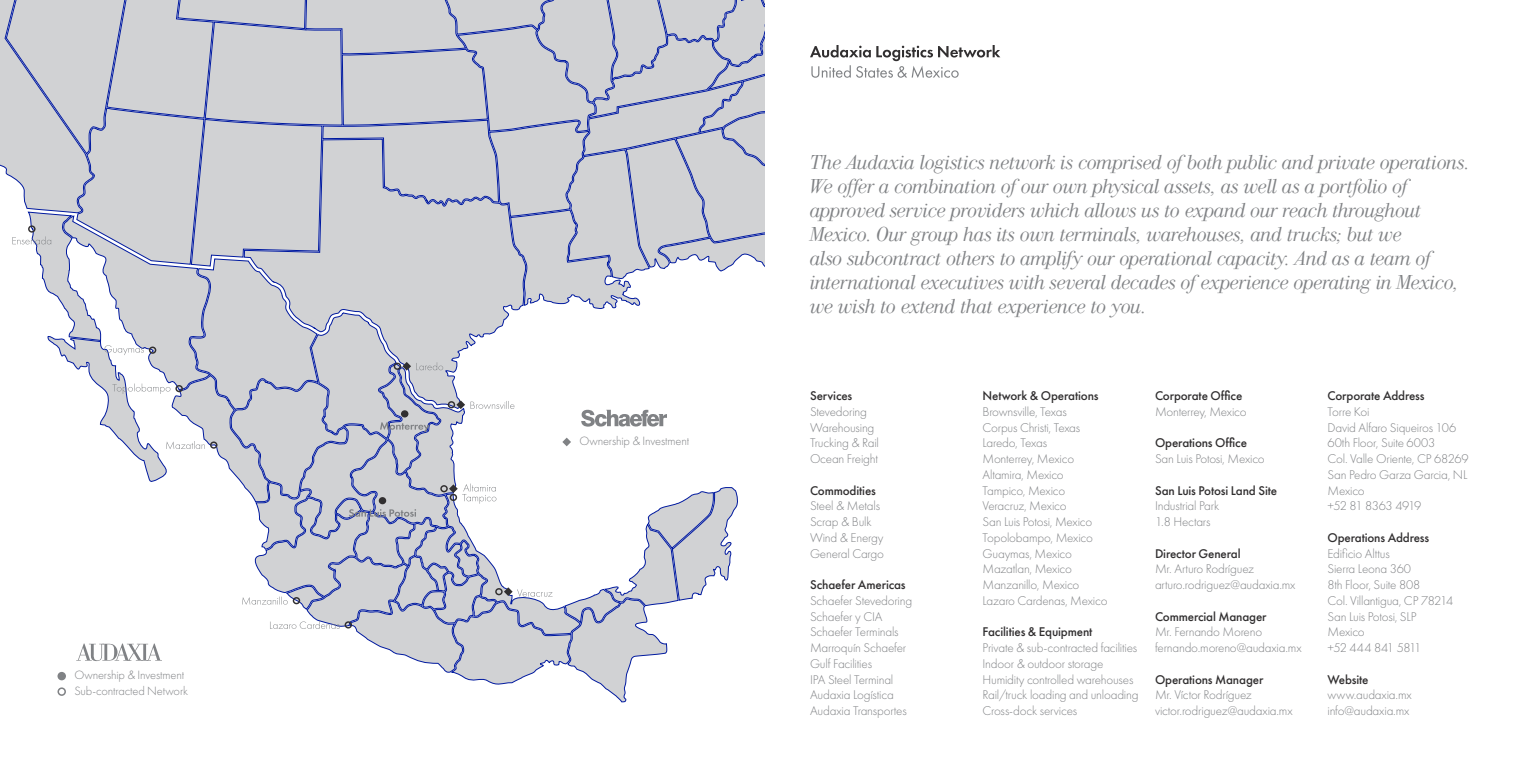
<style>
.page{position:relative;width:1530px;height:765px;background:#fff}
.page>*{position:absolute;margin:0;border:0;box-sizing:border-box;transform-origin:0 0}
.t1{font:italic 300 20px/24px "WTC Our Bodoni";letter-spacing:-.02em;color:#808285}
.t2{font:300 13.12px/15.8px "Futura PT";letter-spacing:-.015em;color:#808285}
.t3{font:500 13.12px "Futura PT";letter-spacing:-.01em;color:#312f30}
.t4{font:300 12.5px/15.5px "Futura PT";letter-spacing:-.01em;color:#808285}
</style>
<div class="page">
<svg style="left:810px;top:45px;width:190px;height:33px"></svg>
<svg style="left:0;top:0;width:765px;height:702px"></svg>
<div style="left:495px;top:588px;width:8px;height:7px;border:1px solid #312f30;border-radius:50%"></div>
<div style="left:440px;top:485px;width:8px;height:7px;border:1px solid #312f30;border-radius:50%"></div>
<div style="left:448px;top:401px;width:7px;height:7px;border:1px solid #312f30;border-radius:50%"></div>
<div style="left:394px;top:363px;width:7px;height:7px;border:1px solid #312f30;border-radius:50%"></div>
<p class="t4" style="left:74px;top:668px;width:115px">Ownership &amp; Investment<br>Sub-contracted Network</p>
<p class="t4" style="left:579px;top:433px;width:111px">Ownership &amp; Investment</p>
<p class="t1" style="left:810px;top:151px;width:661px">The Audaxia logistics network is comprised of both public and private operations.<br>We offer a combination of our own physical assets, as well as a portfolio of approved service providers which allows us to expand our reach throughout Mexico. Our group has its own terminals, warehouses, and trucks; but we<br>also subcontract others to amplify our operational capacity. And as a team of international executives with several decades of experience operating in Mexico, we wish to extend that experience to you.</p>
<p class="t3" style="left:810px;top:388px;width:44px">Services</p>
<p class="t2" style="left:810px;top:404px;width:71px">Stevedoring<br>Warehousing<br>Trucking &amp; Rail<br>Ocean Freight</p>
<p class="t3" style="left:810px;top:482px;width:67px">Commodities</p>
<p class="t2" style="left:810px;top:498px;width:76px">Steel &amp; Metals<br>Scrap &amp; Bulk<br>Wind &amp; Energy<br>General Cargo</p>
<p class="t3" style="left:810px;top:577px;width:97px">Schaefer Americas</p>
<p class="t2" style="left:810px;top:593px;width:104px">Schaefer Stevedoring<br>Schaefer y CIA<br>Schaefer Terminals<br>Marroquín Schaefer<br>Gulf Facilities<br>IPA Steel Terminal<br>Audaxia Logística<br>Audaxia Transportes</p>
<p class="t3" style="left:982px;top:388px;width:118px">Network &amp; Operations</p>
<p class="t2" style="left:982px;top:404px;width:127px">Brownsville, Texas<br>Corpus Christi, Texas<br>Laredo, Texas<br>Monterrey, Mexico<br>Altamira, Mexico<br>Tampico, Mexico<br>Veracruz, Mexico<br>San Luis Potosi, Mexico<br>Topolobampo, Mexico<br>Guaymas, Mexico<br>Mazatlan, Mexico<br>Manzanillo, Mexico<br>Lazaro Cardenas, Mexico</p>
<p class="t3" style="left:982px;top:624px;width:111px">Facilities &amp; Equipment</p>
<p class="t2" style="left:982px;top:640px;width:158px">Private &amp; sub-contracted facilities<br>Indoor &amp; outdoor storage<br>Humidity controlled warehouses<br>Rail/truck loading and unloading<br>Cross-dock services</p>
<p class="t3" style="left:1155px;top:388px;width:89px">Corporate Office</p>
<p class="t2" style="left:1155px;top:404px;width:93px">Monterrey, Mexico</p>
<p class="t3" style="left:1155px;top:435px;width:94px">Operations Office</p>
<p class="t2" style="left:1155px;top:451px;width:111px">San Luis Potosi, Mexico</p>
<p class="t3" style="left:1155px;top:482px;width:124px">San Luis Potosi Land Site</p>
<p class="t2" style="left:1155px;top:498px;width:66px">Industrial Park<br>1.8 Hectars</p>
<p class="t3" style="left:1155px;top:545px;width:87px">Director General</p>
<p class="t2" style="left:1155px;top:561px;width:142px">Mr. Arturo Rodríguez arturo.rodriguez@audaxia.mx</p>
<p class="t3" style="left:1155px;top:608px;width:113px">Commercial Manager</p>
<p class="t2" style="left:1155px;top:624px;width:148px">Mr. Fernando Moreno fernando.moreno@audaxia.mx</p>
<p class="t3" style="left:1155px;top:671px;width:110px">Operations Manager</p>
<p class="t2" style="left:1155px;top:687px;width:139px">Mr. Víctor Rodríguez victor.rodriguez@audaxia.mx</p>
<p class="t3" style="left:1328px;top:388px;width:99px">Corporate Address</p>
<p class="t2" style="left:1328px;top:404px;width:143px">Torre Koi<br>David Alfaro Siqueiros 106<br>60th Floor, Suite 6003<br>Col. Valle Oriente, CP 68269<br>San Pedro Garza Garcia, NL<br>Mexico<br>+52 81 8363 4919</p>
<p class="t3" style="left:1328px;top:529px;width:103px">Operations Address</p>
<p class="t2" style="left:1328px;top:545px;width:127px">Edificio Alttus<br>Sierra Leona 360<br>8th Floor, Suite 808<br>Col. Villantigua, CP 78214<br>San Luis Potosi, SLP<br>Mexico<br>+52 444 841 5811</p>
<p class="t3" style="left:1328px;top:671px;width:43px">Website</p>
<p class="t2" style="left:1328px;top:687px;width:86px">www.audaxia.mx info@audaxia.mx</p>
</div>
